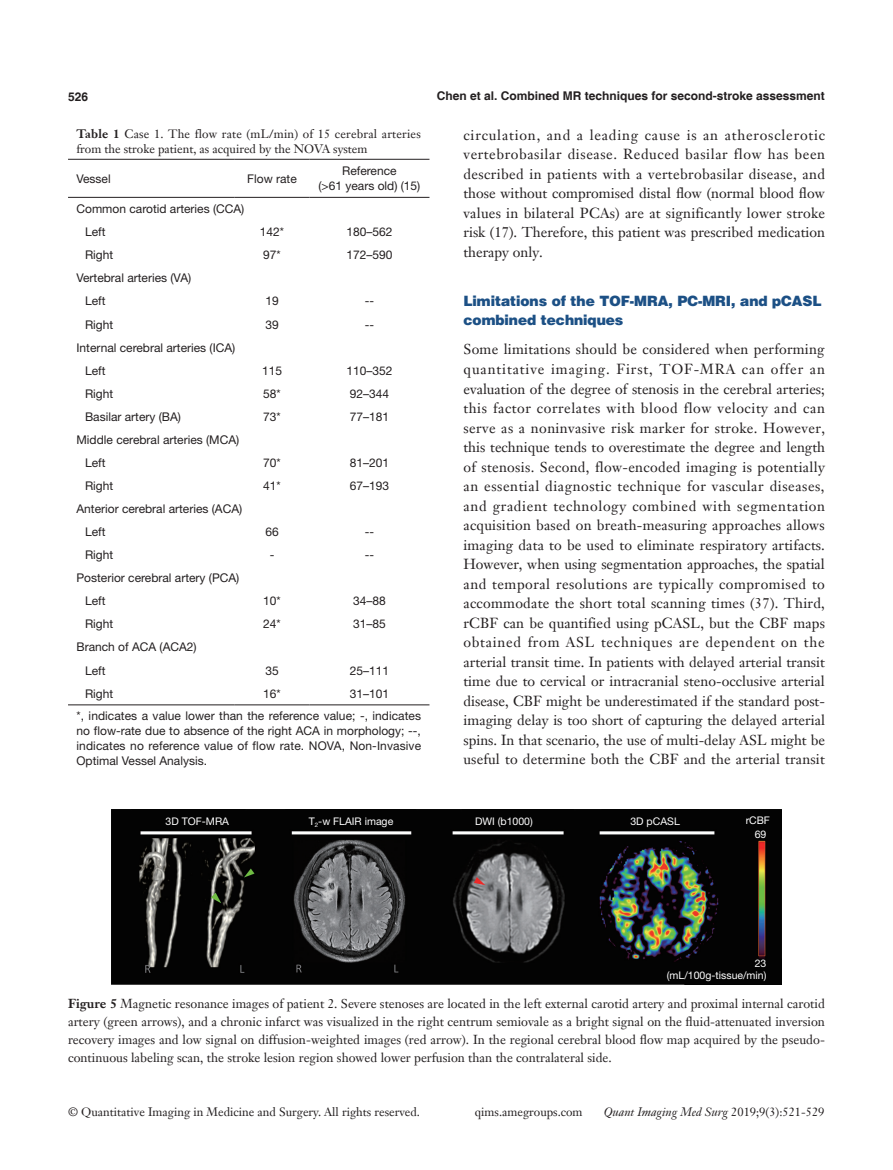
<style>
.page{position:relative;width:893px;height:1170px;background:#fff}
.page>*{position:absolute;margin:0;border:0;box-sizing:border-box;transform-origin:0 0}
.t1{font:14.25px/19.5px "Janson Text LT";color:#231f20;text-align:justify}
.t2{font:900 14.25px/19.5px "Helvetica";color:#1c5085}
.t3{font:12.75px/18px "Janson Text LT";color:#231f20;text-align:justify}
.表格{font:12px/15px "Helvetica Neue LT Pro";color:#231f20;text-align:center}
.表格-2{font:12px/15px "Janson Text LT";color:#231f20}
.t4{font:700 12px "Helvetica";color:#231f20}
.t5{font:italic 12px "Janson Text LT";color:#231f20}
.二级标题下沉{font:10.5px "Helvetica Neue LT Pro";color:#fff}
.s1{font-weight:700}
.s2{font-style:normal}
</style>
<div class="page">
<hr style="left:68px;top:159px;width:167px;height:1px;background:#231f20">
<hr style="left:235px;top:159px;width:74px;height:1px;background:#231f20">
<hr style="left:309px;top:159px;width:120px;height:1px;background:#231f20">
<hr style="left:68px;top:197px;width:167px;height:1px;background:#231f20">
<hr style="left:235px;top:197px;width:74px;height:1px;background:#231f20">
<hr style="left:309px;top:197px;width:120px;height:1px;background:#231f20">
<hr style="left:68px;top:704px;width:167px;height:1px;background:#231f20">
<hr style="left:235px;top:704px;width:74px;height:1px;background:#231f20">
<hr style="left:309px;top:704px;width:120px;height:1px;background:#231f20">
<img style="left:111px;top:809px;width:671px;height:175px">
<p class="t4" style="left:68px;top:89px;width:22px">526</p>
<p class="t4" style="left:437px;top:88px;width:390px">Chen et al. Combined MR techniques for second-stroke assessment</p>
<p class="表格-2" style="left:77px;top:126px;width:346px"><span class="s1">Table 1</span> Case 1. The flow rate (mL/min) of 15 cerebral arteries from the stroke patient, as acquired by the NOVA system</p>
<p class="表格" style="left:77px;top:170px;width:36px">Vessel</p>
<p class="表格" style="left:247px;top:170px;width:51px">Flow rate</p>
<p class="表格" style="left:318px;top:163px;width:103px">Reference<br>(&gt;61 years old) (15)</p>
<p class="表格" style="left:77px;top:201px;width:169px">Common carotid arteries (CCA)</p>
<p class="表格" style="left:85px;top:224px;width:22px">Left</p>
<p class="表格" style="left:260px;top:224px;width:26px">142*</p>
<p class="表格" style="left:346px;top:224px;width:48px">180–562</p>
<p class="表格" style="left:85px;top:247px;width:30px">Right</p>
<p class="表格" style="left:263px;top:247px;width:19px">97*</p>
<p class="表格" style="left:346px;top:247px;width:48px">172–590</p>
<p class="表格" style="left:77px;top:270px;width:116px">Vertebral arteries (VA)</p>
<p class="表格" style="left:85px;top:293px;width:22px">Left</p>
<p class="表格" style="left:265px;top:293px;width:15px">19</p>
<p class="表格" style="left:365px;top:293px;width:11px">--</p>
<p class="表格" style="left:85px;top:316px;width:30px">Right</p>
<p class="表格" style="left:265px;top:316px;width:15px">39</p>
<p class="表格" style="left:365px;top:316px;width:11px">--</p>
<p class="表格" style="left:77px;top:339px;width:160px">Internal cerebral arteries (ICA)</p>
<p class="表格" style="left:85px;top:362px;width:22px">Left</p>
<p class="表格" style="left:262px;top:362px;width:22px">115</p>
<p class="表格" style="left:346px;top:362px;width:48px">110–352</p>
<p class="表格" style="left:85px;top:385px;width:30px">Right</p>
<p class="表格" style="left:263px;top:385px;width:19px">58*</p>
<p class="表格" style="left:350px;top:385px;width:41px">92–344</p>
<p class="表格" style="left:85px;top:408px;width:97px">Basilar artery (BA)</p>
<p class="表格" style="left:263px;top:408px;width:19px">73*</p>
<p class="表格" style="left:350px;top:408px;width:41px">77–181</p>
<p class="表格" style="left:77px;top:432px;width:164px">Middle cerebral arteries (MCA)</p>
<p class="表格" style="left:85px;top:455px;width:22px">Left</p>
<p class="表格" style="left:263px;top:455px;width:19px">70*</p>
<p class="表格" style="left:350px;top:455px;width:41px">81–201</p>
<p class="表格" style="left:85px;top:478px;width:30px">Right</p>
<p class="表格" style="left:263px;top:478px;width:19px">41*</p>
<p class="表格" style="left:350px;top:478px;width:41px">67–193</p>
<p class="表格" style="left:77px;top:501px;width:167px">Anterior cerebral arteries (ACA)</p>
<p class="表格" style="left:85px;top:524px;width:22px">Left</p>
<p class="表格" style="left:265px;top:524px;width:15px">66</p>
<p class="表格" style="left:365px;top:524px;width:11px">--</p>
<p class="表格" style="left:85px;top:547px;width:30px">Right</p>
<p class="表格" style="left:270px;top:547px;width:6px">-</p>
<p class="表格" style="left:365px;top:547px;width:11px">--</p>
<p class="表格" style="left:77px;top:570px;width:164px">Posterior cerebral artery (PCA)</p>
<p class="表格" style="left:85px;top:593px;width:22px">Left</p>
<p class="表格" style="left:263px;top:593px;width:19px">10*</p>
<p class="表格" style="left:353px;top:593px;width:34px">34–88</p>
<p class="表格" style="left:85px;top:616px;width:30px">Right</p>
<p class="表格" style="left:263px;top:616px;width:19px">24*</p>
<p class="表格" style="left:353px;top:616px;width:34px">31–85</p>
<p class="表格" style="left:77px;top:639px;width:122px">Branch of ACA (ACA2)</p>
<p class="表格" style="left:85px;top:662px;width:22px">Left</p>
<p class="表格" style="left:265px;top:662px;width:15px">35</p>
<p class="表格" style="left:350px;top:662px;width:41px">25–111</p>
<p class="表格" style="left:85px;top:685px;width:30px">Right</p>
<p class="表格" style="left:263px;top:685px;width:19px">16*</p>
<p class="表格" style="left:350px;top:685px;width:41px">31–101</p>
<p class="表格" style="left:77px;top:707px;width:346px;text-align:justify">*, indicates a value lower than the reference value; -, indicates no flow-rate due to absence of the right ACA in morphology; --, indicates no reference value of flow rate. NOVA, Non-Invasive Optimal Vessel Analysis.</p>
<p class="t1" style="left:463px;top:125px;width:363px">circulation, and a leading cause is an atherosclerotic vertebrobasilar disease. Reduced basilar flow has been described in patients with a vertebrobasilar disease, and those without compromised distal flow (normal blood flow values in bilateral PCAs) are at significantly lower stroke risk (17). Therefore, this patient was prescribed medication therapy only.</p>
<p class="t2" style="left:463px;top:290px;width:360px">Limitations of the TOF-MRA, PC-MRI, and pCASL combined techniques</p>
<p class="t1" style="left:463px;top:339px;width:363px">Some limitations should be considered when performing quantitative imaging. First, TOF-MRA can offer an evaluation of the degree of stenosis in the cerebral arteries; this factor correlates with blood flow velocity and can serve as a noninvasive risk marker for stroke. However, this technique tends to overestimate the degree and length of stenosis. Second, flow-encoded imaging is potentially an essential diagnostic technique for vascular diseases, and gradient technology combined with segmentation acquisition based on breath-measuring approaches allows imaging data to be used to eliminate respiratory artifacts.<br>However, when using segmentation approaches, the spatial and temporal resolutions are typically compromised to accommodate the short total scanning times (37). Third, rCBF can be quantified using pCASL, but the CBF maps obtained from ASL techniques are dependent on the arterial transit time. In patients with delayed arterial transit time due to cervical or intracranial steno-occlusive arterial disease, CBF might be underestimated if the standard post&shy;imaging delay is too short of capturing the delayed arterial spins. In that scenario, the use of multi-delay ASL might be useful to determine both the CBF and the arterial transit</p>
<p class="二级标题下沉" style="left:166px;top:815px;width:65px">3D TOF-MRA</p>
<p class="二级标题下沉" style="left:309px;top:815px;width:86px">T<sub>2</sub>-w FLAIR image</p>
<p class="二级标题下沉" style="left:475px;top:815px;width:59px">DWI (b1000)</p>
<p class="二级标题下沉" style="left:630px;top:815px;width:51px">3D pCASL</p>
<p class="二级标题下沉" style="left:746px;top:813px;width:26px">rCBF</p>
<p class="二级标题下沉" style="left:755px;top:827px;width:13px">69</p>
<p class="二级标题下沉" style="left:755px;top:956px;width:13px">23</p>
<p class="二级标题下沉" style="left:667px;top:968px;width:101px">(mL/100g-tissue/min)</p>
<p class="t3" style="left:68px;top:994px;width:758px"><span class="s1">Figure 5</span> Magnetic resonance images of patient 2. Severe stenoses are located in the left external carotid artery and proximal internal carotid artery (green arrows), and a chronic infarct was visualized in the right centrum semiovale as a bright signal on the fluid-attenuated inversion recovery images and low signal on diffusion-weighted images (red arrow). In the regional cerebral blood flow map acquired by the pseudo&shy;continuous labeling scan, the stroke lesion region showed lower perfusion than the contralateral side.</p>
<p class="表格-2" style="left:68px;top:1104px;width:354px">© Quantitative Imaging in Medicine and Surgery. All rights reserved.</p>
<p class="表格-2" style="left:475px;top:1104px;width:109px">qims.amegroups.com</p>
<p class="t5" style="left:604px;top:1104px;width:222px">Quant Imaging Med Surg <span class="s2">2019;9(3):521-529</span></p>
</div>
